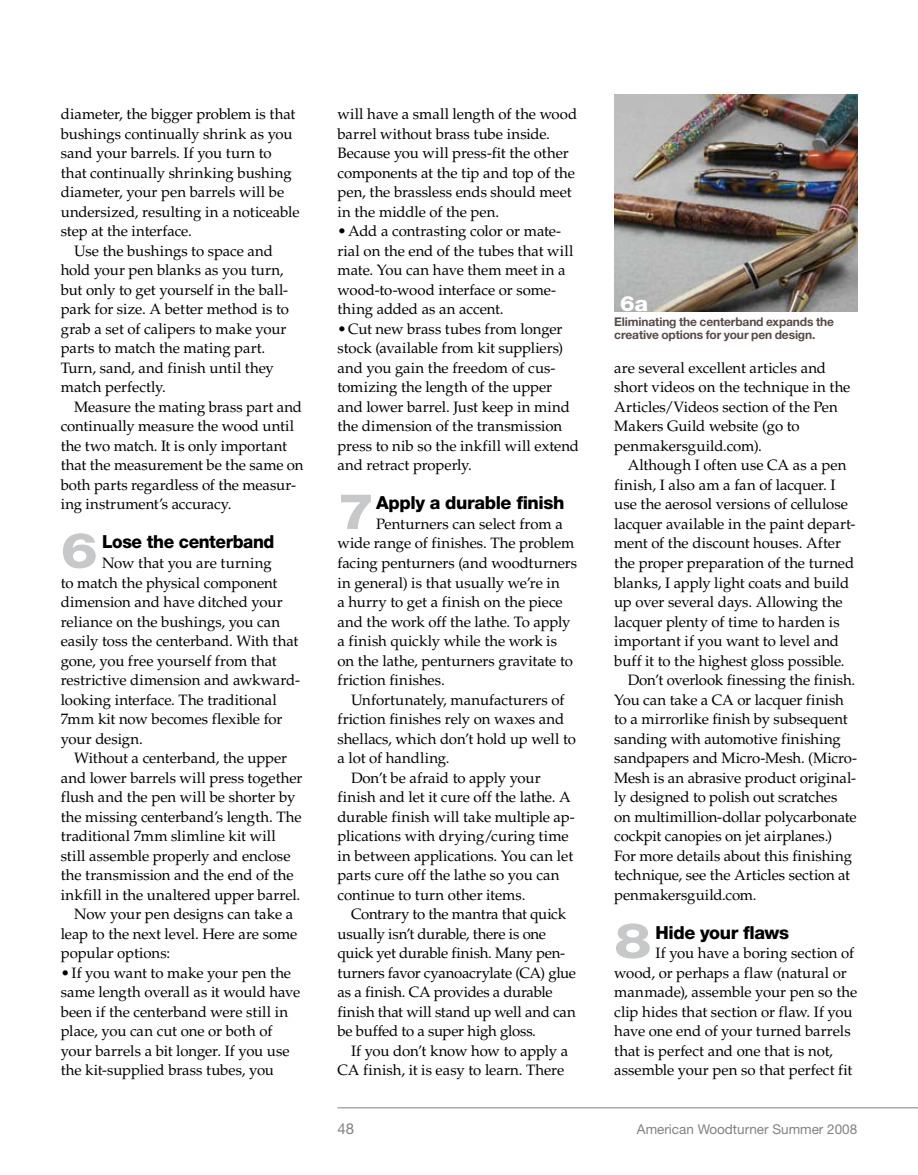
<style>
.page{position:relative;width:918px;height:1175px;background:#fff}
.page>*{position:absolute;margin:0;border:0;box-sizing:border-box;transform-origin:0 0}
.t1{font:800 49.05px "Helvetica Neue LT Std";color:#c6c8ca;scale:1.2 1}
.t2{font:800 21px "Helvetica Neue LT Std";color:#fff;scale:1.1 1}
.t3{font:800 18px "Helvetica Neue LT Std";letter-spacing:-.025em;color:#000}
.t4{font:800 18px "Helvetica Neue LT Std";letter-spacing:-.025em;color:#000;scale:.96 1}
.t5{font:15px/19.5px "Palatino LT Std";letter-spacing:-.005em;color:#000}
.t6{font:15px "Palatino LT Std";letter-spacing:.015em;color:#000}
.t7{font:15px "Palatino LT Std";letter-spacing:-.025em;color:#000}
.t8{font:15px "Helvetica Neue LT Std";color:#808284}
.t9{font:13.5px "Helvetica Neue LT Std";color:#808284}
.t10{font:700 12px/13.5px "Helvetica Neue LT Std";letter-spacing:-.01em;color:#584c48}
</style>
<div class="page">
<hr style="left:338px;top:1107px;width:580px;height:1px;background:#808284">
<img style="left:614px;top:94px;width:243px;height:217px">
<p class="t5" style="left:61px;top:105px;width:236px">diameter, the bigger problem is that</p>
<p class="t5" style="left:61px;top:124px;width:233px">bushings continually shrink as you</p>
<p class="t5" style="left:61px;top:144px;width:213px">sand your barrels. If you turn to</p>
<p class="t5" style="left:61px;top:163px;width:232px">that continually shrinking bushing</p>
<p class="t5" style="left:61px;top:183px;width:225px">diameter, your pen barrels will be</p>
<p class="t5" style="left:61px;top:202px;width:240px">undersized, resulting in a noticeable</p>
<p class="t5" style="left:61px;top:222px;width:133px">step at the interface.</p>
<p class="t5" style="left:74px;top:241px;width:200px">Use the bushings to space and</p>
<p class="t5" style="left:61px;top:261px;width:224px">hold your pen blanks as you turn,</p>
<p class="t5" style="left:61px;top:280px;width:229px">but only to get yourself in the ball-</p>
<p class="t5" style="left:61px;top:300px;width:230px">park for size. A better method is to</p>
<p class="t5" style="left:61px;top:319px;width:227px">grab a set of calipers to make your</p>
<p class="t5" style="left:61px;top:339px;width:206px">parts to match the mating part.</p>
<p class="t6" style="left:61px;top:359px;width:215px">Turn, sand, and finish until they</p>
<p class="t5" style="left:61px;top:378px;width:107px">match perfectly.</p>
<p class="t5" style="left:74px;top:397px;width:229px">Measure the mating brass part and</p>
<p class="t5" style="left:61px;top:417px;width:235px">continually measure the wood until</p>
<p class="t5" style="left:61px;top:436px;width:228px">the two match. It is only important</p>
<p class="t5" style="left:61px;top:456px;width:244px">that the measurement be the same on</p>
<p class="t5" style="left:61px;top:475px;width:237px">both parts regardless of the measur-</p>
<p class="t5" style="left:61px;top:495px;width:172px">ing instrument’s accuracy.</p>
<h1 class="t1" style="left:61px;top:521px;width:32px">6</h1>
<p class="t4" style="left:102px;top:531px;width:181px">Lose the centerband</p>
<p class="t5" style="left:61px;top:553px;width:241px;text-indent:41px">Now that you are turning<br>to match the physical component dimension and have ditched your reliance on the bushings, you can easily toss the centerband. With that gone, you free yourself from that restrictive dimension and awkward&shy;looking interface. The traditional<br>7mm kit now becomes flexible for your design.</p>
<p class="t5" style="left:74px;top:748px;width:214px">Without a centerband, the upper</p>
<p class="t5" style="left:61px;top:768px;width:243px">and lower barrels will press together</p>
<p class="t5" style="left:61px;top:787px;width:236px">flush and the pen will be shorter by</p>
<p class="t5" style="left:61px;top:807px;width:242px">the missing centerband’s length. The</p>
<p class="t5" style="left:61px;top:826px;width:217px">traditional 7mm slimline kit will</p>
<p class="t5" style="left:61px;top:846px;width:231px">still assemble properly and enclose</p>
<p class="t5" style="left:61px;top:865px;width:234px">the transmission and the end of the</p>
<p class="t5" style="left:61px;top:885px;width:241px">inkfill in the unaltered upper barrel.</p>
<p class="t5" style="left:74px;top:904px;width:221px">Now your pen designs can take a</p>
<p class="t5" style="left:61px;top:924px;width:238px">leap to the next level. Here are some</p>
<p class="t5" style="left:61px;top:943px;width:111px">popular options:</p>
<p class="t5" style="left:61px;top:963px;width:241px">•If you want to make your pen the same length overall as it would have been if the centerband were still in place, you can cut one or both of your barrels a bit longer. If you use the kit-supplied brass tubes, you</p>
<p class="t5" style="left:338px;top:105px;width:241px">will have a small length of the wood barrel without brass tube inside.<br>Because you will press-fit the other components at the tip and top of the pen, the brassless ends should meet in the middle of the pen.</p>
<p class="t5" style="left:338px;top:222px;width:237px">•Add a contrasting color or mate&shy;rial on the end of the tubes that will mate. You can have them meet in a wood-to-wood interface or some&shy;thing added as an accent.</p>
<p class="t5" style="left:338px;top:319px;width:243px">•Cut new brass tubes from longer stock (available from kit suppliers) and you gain the freedom of cus&shy;tomizing the length of the upper and lower barrel. Just keep in mind the dimension of the transmission press to nib so the inkfill will extend and retract properly.</p>
<h1 class="t1" style="left:338px;top:482px;width:32px">7</h1>
<p class="t3" style="left:376px;top:492px;width:190px">Apply a durable finish</p>
<p class="t5" style="left:338px;top:514px;width:241px;text-indent:39px">Penturners can select from a wide range of finishes. The problem facing penturners (and woodturners in general) is that usually we’re in<br>a hurry to get a finish on the piece and the work off the lathe. To apply a finish quickly while the work is on the lathe, penturners gravitate to friction finishes.</p>
<p class="t5" style="left:351px;top:690px;width:215px">Unfortunately, manufacturers of</p>
<p class="t5" style="left:338px;top:709px;width:228px">friction finishes rely on waxes and</p>
<p class="t5" style="left:338px;top:729px;width:240px">shellacs, which don’t hold up well to</p>
<p class="t5" style="left:338px;top:748px;width:113px">a lot of handling.</p>
<p class="t5" style="left:351px;top:768px;width:191px">Don’t be afraid to apply your</p>
<p class="t5" style="left:338px;top:787px;width:235px">finish and let it cure off the lathe. A</p>
<p class="t5" style="left:338px;top:807px;width:239px">durable finish will take multiple ap-</p>
<p class="t5" style="left:338px;top:826px;width:233px">plications with drying/curing time</p>
<p class="t5" style="left:338px;top:846px;width:237px">in between applications. You can let</p>
<p class="t5" style="left:338px;top:865px;width:224px">parts cure off the lathe so you can</p>
<p class="t5" style="left:338px;top:885px;width:190px">continue to turn other items.</p>
<p class="t5" style="left:351px;top:904px;width:217px">Contrary to the mantra that quick</p>
<p class="t5" style="left:338px;top:924px;width:210px">usually isn’t durable, there is one</p>
<p class="t5" style="left:338px;top:943px;width:229px">quick yet durable finish. Many pen-</p>
<p class="t5" style="left:338px;top:963px;width:240px">turners favor cyanoacrylate (CA) glue</p>
<p class="t7" style="left:338px;top:983px;width:217px">as a finish. CA provides a durable</p>
<p class="t5" style="left:338px;top:1002px;width:240px">finish that will stand up well and can</p>
<p class="t5" style="left:338px;top:1021px;width:200px">be buffed to a super high gloss.</p>
<p class="t5" style="left:351px;top:1041px;width:219px">If you don’t know how to apply a</p>
<p class="t5" style="left:338px;top:1060px;width:228px">CA finish, it is easy to learn. There</p>
<h2 class="t2" style="left:620px;top:291px;width:27px">6a</h2>
<p class="t10" style="left:614px;top:314px;width:221px">Eliminating the centerband expands the creative options for your pen design.</p>
<p class="t5" style="left:614px;top:358px;width:238px">are several excellent articles and short videos on the technique in the<br>Articles/Videos section of the Pen<br>Makers Guild website (go to penmakersguild.com).</p>
<p class="t5" style="left:628px;top:456px;width:220px">Although I often use CA as a pen</p>
<p class="t5" style="left:614px;top:475px;width:223px">finish, I also am a fan of lacquer. I</p>
<p class="t5" style="left:614px;top:495px;width:235px">use the aerosol versions of cellulose</p>
<p class="t5" style="left:614px;top:514px;width:243px">lacquer available in the paint depart-</p>
<p class="t5" style="left:614px;top:534px;width:228px">ment of the discount houses. After</p>
<p class="t5" style="left:614px;top:553px;width:242px">the proper preparation of the turned</p>
<p class="t5" style="left:614px;top:573px;width:236px">blanks, I apply light coats and build</p>
<p class="t5" style="left:614px;top:592px;width:230px">up over several days. Allowing the</p>
<p class="t5" style="left:614px;top:612px;width:227px">lacquer plenty of time to harden is</p>
<p class="t5" style="left:614px;top:631px;width:226px">important if you want to level and</p>
<p class="t5" style="left:614px;top:651px;width:232px">buff it to the highest gloss possible.</p>
<p class="t5" style="left:628px;top:670px;width:229px">Don’t overlook finessing the finish.</p>
<p class="t5" style="left:614px;top:690px;width:231px">You can take a CA or lacquer finish</p>
<p class="t5" style="left:614px;top:709px;width:235px">to a mirrorlike finish by subsequent</p>
<p class="t5" style="left:614px;top:729px;width:228px">sanding with automotive finishing</p>
<p class="t5" style="left:614px;top:748px;width:244px">sandpapers and Micro-Mesh. (Micro-</p>
<p class="t5" style="left:614px;top:768px;width:243px">Mesh is an abrasive product original-</p>
<p class="t5" style="left:614px;top:787px;width:225px">ly designed to polish out scratches</p>
<p class="t5" style="left:614px;top:807px;width:244px">on multimillion-dollar polycarbonate</p>
<p class="t5" style="left:614px;top:826px;width:220px">cockpit canopies on jet airplanes.)</p>
<p class="t5" style="left:614px;top:846px;width:239px">For more details about this finishing</p>
<p class="t5" style="left:614px;top:865px;width:237px">technique, see the Articles section at</p>
<p class="t5" style="left:614px;top:885px;width:144px">penmakersguild.com.</p>
<h1 class="t1" style="left:614px;top:911px;width:32px">8</h1>
<p class="t3" style="left:656px;top:921px;width:135px">Hide your flaws</p>
<p class="t5" style="left:614px;top:943px;width:245px;text-indent:41px">If you have a boring section of wood, or perhaps a flaw (natural or manmade), assemble your pen so the clip hides that section or flaw. If you have one end of your turned barrels that is perfect and one that is not, assemble your pen so that perfect fit</p>
<p class="t8" style="left:338px;top:1119px;width:18px">48</p>
<p class="t9" style="left:637px;top:1120px;width:222px">American Woodturner Summer 2008</p>
</div>
